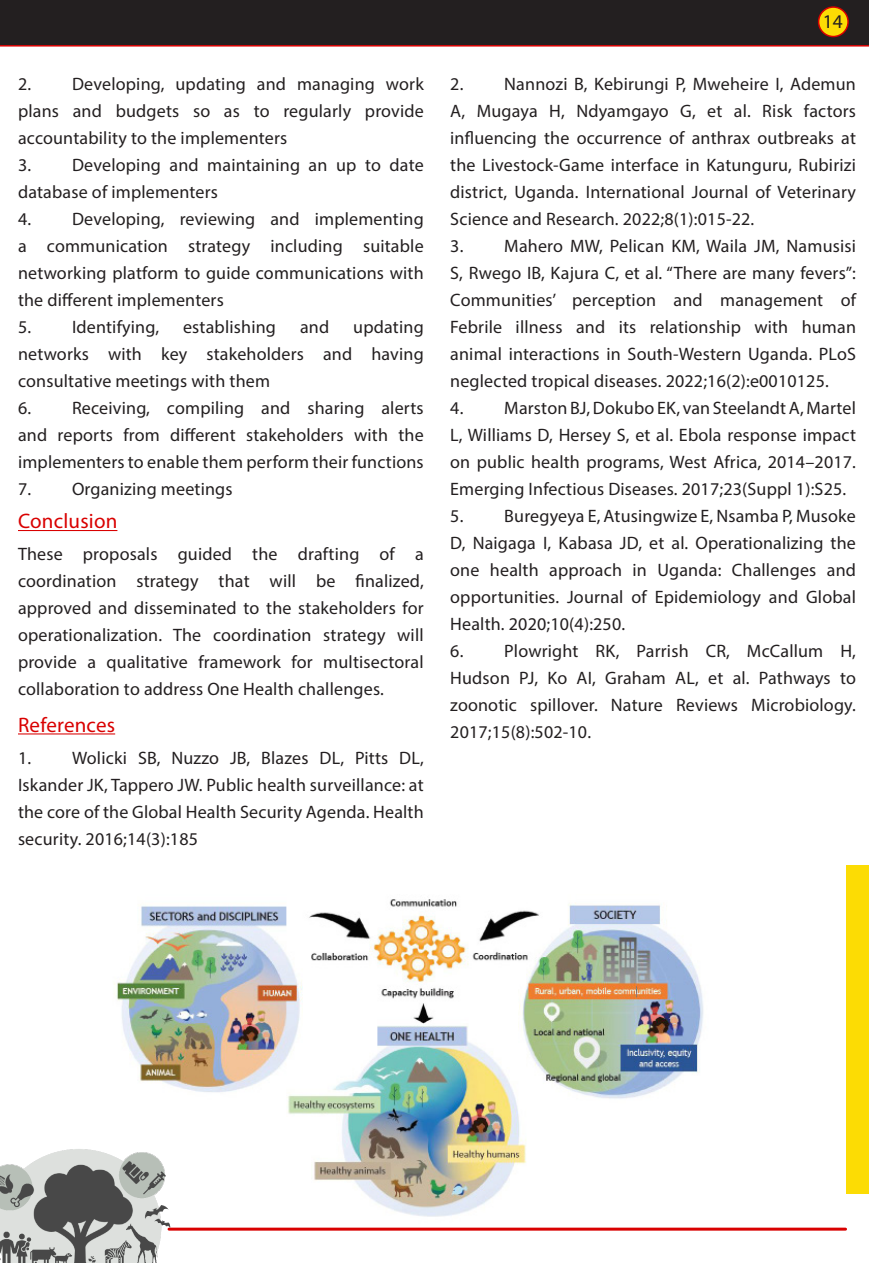
<style>
.page{position:relative;width:869px;height:1263px;background:#fff}
.page>*{position:absolute;margin:0;border:0;box-sizing:border-box;transform-origin:0 0}
.Title_Style{font:21px "Myriad Pro";letter-spacing:.01em;color:#d90000}
.t1{font:19.5px "Myriad Pro";color:#231f20}
.t2{font:18px/27px "Myriad Pro";letter-spacing:.01em;color:#231f20;text-align:justify}
</style>
<div class="page">
<img style="left:114px;top:899px;width:589px;height:318px">
<div style="left:846px;top:865px;width:22px;height:329px;background:#fcdc04"></div>
<div style="left:0;top:0;width:868px;height:47px;background:#231f20"></div>
<div style="left:818px;top:7px;width:30px;height:30px;background:#fcdc04;border-radius:50%"></div>
<div style="left:817px;top:6px;width:31px;height:31px;border:2px solid #d90000;border-radius:50%"></div>
<hr style="left:169px;top:1227px;width:676px;height:3px;background:#d90000">
<img style="left:0;top:1147px;width:174px;height:116px">
<hr style="left:18px;top:530px;width:99px;height:1px;background:#d90000">
<hr style="left:18px;top:733px;width:97px;height:1px;background:#d90000">
<p class="t2" style="left:18px;top:70px;width:407px">2. Developing, updating and managing work plans and budgets so as to regularly provide accountability to the implementers</p>
<p class="t2" style="left:18px;top:151px;width:407px">3. Developing and maintaining an up to date database of implementers</p>
<p class="t2" style="left:18px;top:205px;width:407px">4. Developing, reviewing and implementing a communication strategy including suitable networking platform to guide communications with the different implementers</p>
<p class="t2" style="left:18px;top:313px;width:142px">5. Identifying,</p>
<p class="t2" style="left:183px;top:313px;width:94px">establishing</p>
<p class="t2" style="left:300px;top:313px;width:31px">and</p>
<p class="t2" style="left:18px;top:313px;width:407px;text-indent:335px">updating networks with key stakeholders and having consultative meetings with them</p>
<p class="t2" style="left:18px;top:394px;width:407px">6. Receiving, compiling and sharing alerts and reports from different stakeholders with the implementers to enable them perform their functions</p>
<p class="t2" style="left:18px;top:475px;width:216px">7. Organizing meetings</p>
<p class="Title_Style" style="left:18px;top:508px;width:101px">Conclusion</p>
<p class="t2" style="left:18px;top:540px;width:407px">These proposals guided the drafting of a coordination strategy that will be finalized, approved and disseminated to the stakeholders for operationalization. The coordination strategy will provide a qualitative framework for multisectoral collaboration to address One Health challenges.</p>
<p class="Title_Style" style="left:18px;top:712px;width:99px">References</p>
<p class="t2" style="left:18px;top:744px;width:407px">1. Wolicki SB, Nuzzo JB, Blazes DL, Pitts DL, Iskander JK, Tappero JW. Public health surveillance: at the core of the Global Health Security Agenda. Health security. 2016;14(3):185</p>
<p class="t1" style="left:822px;top:10px;width:22px">14</p>
<p class="t2" style="left:450px;top:70px;width:407px">2. Nannozi B, Kebirungi P, Mweheire I, Ademun A, Mugaya H, Ndyamgayo G, et al. Risk factors influencing the occurrence of anthrax outbreaks at the Livestock-Game interface in Katunguru, Rubirizi district, Uganda. International Journal of Veterinary Science and Research. 2022;8(1):015-22.</p>
<p class="t2" style="left:450px;top:232px;width:407px">3. Mahero MW, Pelican KM, Waila JM, Namusisi S, Rwego IB, Kajura C, et al. “There are many fevers”:<br>Communities’ perception and management of Febrile illness and its relationship with human animal interactions in South-Western Uganda. PLoS neglected tropical diseases. 2022;16(2):e0010125.</p>
<p class="t2" style="left:450px;top:394px;width:407px">4. Marston BJ, Dokubo EK, van Steelandt A, Martel L, Williams D, Hersey S, et al. Ebola response impact on public health programs, West Africa, 2014–2017.<br>Emerging Infectious Diseases. 2017;23(Suppl 1):S25.</p>
<p class="t2" style="left:450px;top:502px;width:407px">5. Buregyeya E, Atusingwize E, Nsamba P, Musoke D, Naigaga I, Kabasa JD, et al. Operationalizing the one health approach in Uganda: Challenges and opportunities. Journal of Epidemiology and Global Health. 2020;10(4):250.</p>
<p class="t2" style="left:450px;top:637px;width:407px">6. Plowright RK, Parrish CR, McCallum H, Hudson PJ, Ko AI, Graham AL, et al. Pathways to zoonotic spillover. Nature Reviews Microbiology.<br>2017;15(8):502-10.</p>
</div>
